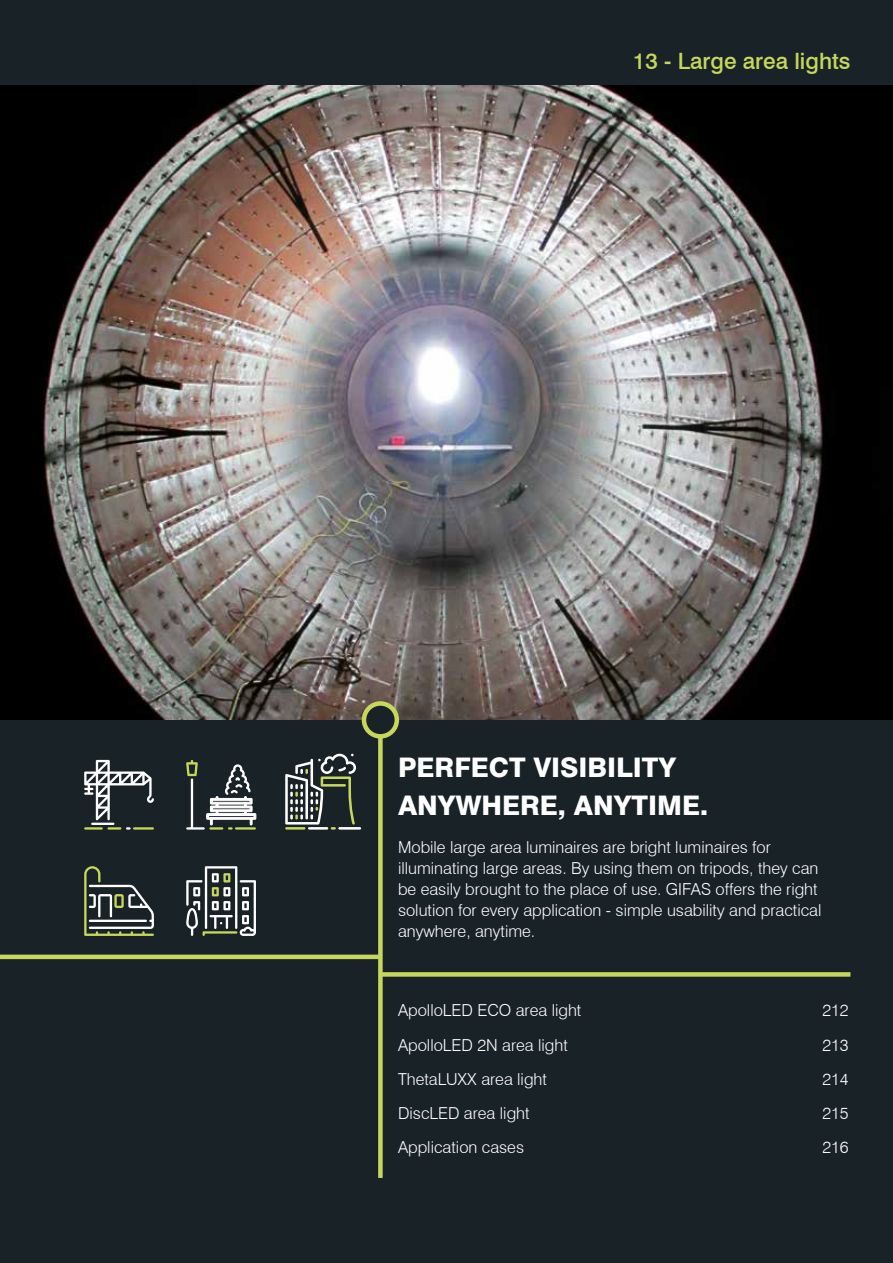
<style>
.page{position:relative;width:893px;height:1263px;background:#192226}
.page>*{position:absolute;margin:0;border:0;box-sizing:border-box;transform-origin:0 0}
.t1{font:800 27px/37.5px "Swiss 721 BT";color:#fff}
.t2{font:500 22.5px "Swiss 721 BT";color:#c6d75e}
.t3{font:300 16.5px/21px "Swiss 721 BT";color:#fff}
</style>
<div class="page">
<img style="left:0;top:85px;width:893px;height:635px">
<div style="left:378px;top:727px;width:5px;height:451px;background:#c6d75e"></div>
<div style="left:0;top:954px;width:381px;height:5px;background:#c6d75e"></div>
<svg style="left:364px;top:703px;width:33px;height:33px"></svg>
<div style="left:362px;top:701px;width:37px;height:38px;border:4px solid #c6d75e;border-radius:50%"></div>
<svg style="left:126px;top:827px;width:5px;height:3px"></svg>
<hr style="left:133px;top:827px;width:21px;height:3px;background:#c6d75e">
<hr style="left:107px;top:827px;width:14px;height:3px;background:#c6d75e">
<hr style="left:84px;top:827px;width:19px;height:3px;background:#c6d75e">
<svg style="left:84px;top:760px;width:70px;height:60px"></svg>
<hr style="left:91px;top:823px;width:23px;height:2px;background:#fff">
<svg style="left:186px;top:760px;width:70px;height:70px"></svg>
<hr style="left:209px;top:827px;width:14px;height:3px;background:#c6d75e">
<hr style="left:338px;top:827px;width:23px;height:3px;background:#fff">
<svg style="left:285px;top:754px;width:71px;height:76px"></svg>
<svg style="left:84px;top:866px;width:70px;height:70px"></svg>
<svg style="left:186px;top:866px;width:70px;height:70px"></svg>
<div style="left:380px;top:972px;width:470px;height:5px;background:#c6d75e"></div>
<h2 class="t2" style="left:633px;top:47px;width:219px">13 - Large area lights</h2>
<h1 class="t1" style="left:398px;top:748px;width:312px">PERFECT VISIBILITY<br>ANYWHERE, ANYTIME.</h1>
<p class="t3" style="left:398px;top:837px;width:425px">Mobile large area luminaires are bright luminaires for illuminating large areas. By using them on tripods, they can be easily brought to the place of use. GIFAS offers the right solution for every application - simple usability and practical anywhere, anytime.</p>
<p class="t3" style="left:398px;top:1000px;width:185px">ApolloLED ECO area light</p>
<p class="t3" style="left:822px;top:1000px;width:28px">212</p>
<p class="t3" style="left:398px;top:1034px;width:171px">ApolloLED 2N area light</p>
<p class="t3" style="left:822px;top:1034px;width:28px">213</p>
<p class="t3" style="left:398px;top:1068px;width:150px">ThetaLUXX area light</p>
<p class="t3" style="left:822px;top:1068px;width:28px">214</p>
<p class="t3" style="left:398px;top:1102px;width:133px">DiscLED area light</p>
<p class="t3" style="left:822px;top:1102px;width:28px">215</p>
<p class="t3" style="left:398px;top:1136px;width:128px">Application cases</p>
<p class="t3" style="left:822px;top:1136px;width:28px">216</p>
</div>
